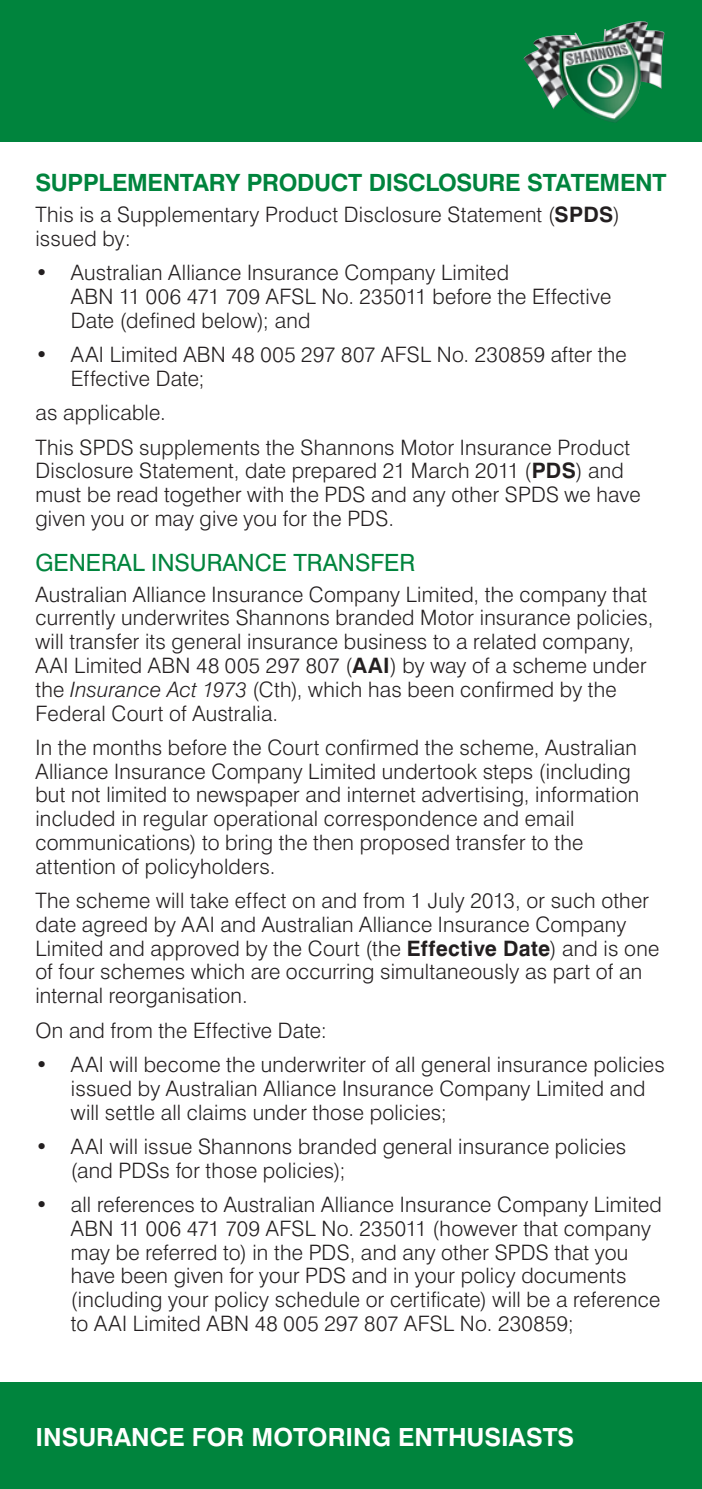
<style>
.page{position:relative;width:702px;height:1489px;background:#fff}
.page>*{position:absolute;margin:0;border:0;box-sizing:border-box;transform-origin:0 0}
.GREEN_PANEL_HEAD{font:700 25px "Swiss 721 BT";color:#fff}
.t1{font:700 23.75px "Swiss 721 BT";letter-spacing:-.015em;color:#00843d}
.SUB_HEAD{font:23.75px "Swiss 721 BT";color:#00843d}
.BODY{font:300 21.25px/23.8px "Swiss 721 BT";letter-spacing:.01em;color:#231f20}
.BULLET{font:300 21.25px/23.8px "Swiss 721 BT";letter-spacing:.01em;color:#231f20}
.s1{font-weight:700}
.s2{font-style:italic}
</style>
<div class="page">
<div style="left:0;top:1382px;width:702px;height:106px;background:#00843d"></div>
<div style="left:0;top:0;width:702px;height:142px;background:#00843d"></div>
<img style="left:523px;top:21px;width:141px;height:102px">
<p class="t1" style="left:35px;top:168px;width:632px">SUPPLEMENTARY PRODUCT DISCLOSURE STATEMENT</p>
<p class="BODY" style="left:35px;top:202px;width:586px">This is a Supplementary Product Disclosure Statement (<span class="s1">SPDS</span>) issued by:</p>
<p class="BULLET" style="left:71px;top:260px;width:542px;text-indent:-35px">• Australian Alliance Insurance Company Limited<br>ABN 11 006 471 709 AFSL No. 235011 before the Effective<br>Date (defined below); and</p>
<p class="BULLET" style="left:71px;top:342px;width:557px;text-indent:-35px">• AAI Limited ABN 48 005 297 807 AFSL No. 230859 after the<br>Effective Date;</p>
<p class="BULLET" style="left:35px;top:400px;width:132px">as applicable.</p>
<p class="BODY" style="left:35px;top:435px;width:606px">This SPDS supplements the Shannons Motor Insurance Product Disclosure Statement, date prepared 21 March 2011 (<span class="s1">PDS</span>) and must be read together with the PDS and any other SPDS we have given you or may give you for the PDS.</p>
<p class="SUB_HEAD" style="left:35px;top:548px;width:381px">GENERAL INSURANCE TRANSFER</p>
<p class="BODY" style="left:35px;top:582px;width:619px">Australian Alliance Insurance Company Limited, the company that currently underwrites Shannons branded Motor insurance policies, will transfer its general insurance business to a related company, AAI Limited ABN 48 005 297 807 (<span class="s1">AAI</span>) by way of a scheme under the <span class="s2">Insurance Act 1973</span> (Cth), which has been confirmed by the Federal Court of Australia.</p>
<p class="BODY" style="left:35px;top:735px;width:605px">In the months before the Court confirmed the scheme, Australian Alliance Insurance Company Limited undertook steps (including but not limited to newspaper and internet advertising, information included in regular operational correspondence and email communications) to bring the then proposed transfer to the attention of policyholders.</p>
<p class="BODY" style="left:35px;top:888px;width:625px">The scheme will take effect on and from 1 July 2013, or such other date agreed by AAI and Australian Alliance Insurance Company Limited and approved by the Court (the <span class="s1">Effective Date</span>) and is one of four schemes which are occurring simultaneously as part of an internal reorganisation.</p>
<p class="BODY" style="left:35px;top:1017px;width:293px">On and from the Effective Date:</p>
<p class="BULLET" style="left:71px;top:1052px;width:595px;text-indent:-35px">• AAI will become the underwriter of all general insurance policies issued by Australian Alliance Insurance Company Limited and will settle all claims under those policies;</p>
<p class="BULLET" style="left:71px;top:1134px;width:557px;text-indent:-35px">• AAI will issue Shannons branded general insurance policies (and PDSs for those policies);</p>
<p class="BULLET" style="left:71px;top:1192px;width:592px;text-indent:-35px">• all references to Australian Alliance Insurance Company Limited ABN 11 006 471 709 AFSL No. 235011 (however that company may be referred to) in the PDS, and any other SPDS that you have been given for your PDS and in your policy documents (including your policy schedule or certificate) will be a reference to AAI Limited ABN 48 005 297 807 AFSL No. 230859;</p>
<p class="GREEN_PANEL_HEAD" style="left:35px;top:1421px;width:540px">INSURANCE FOR MOTORING ENTHUSIASTS</p>
</div>
